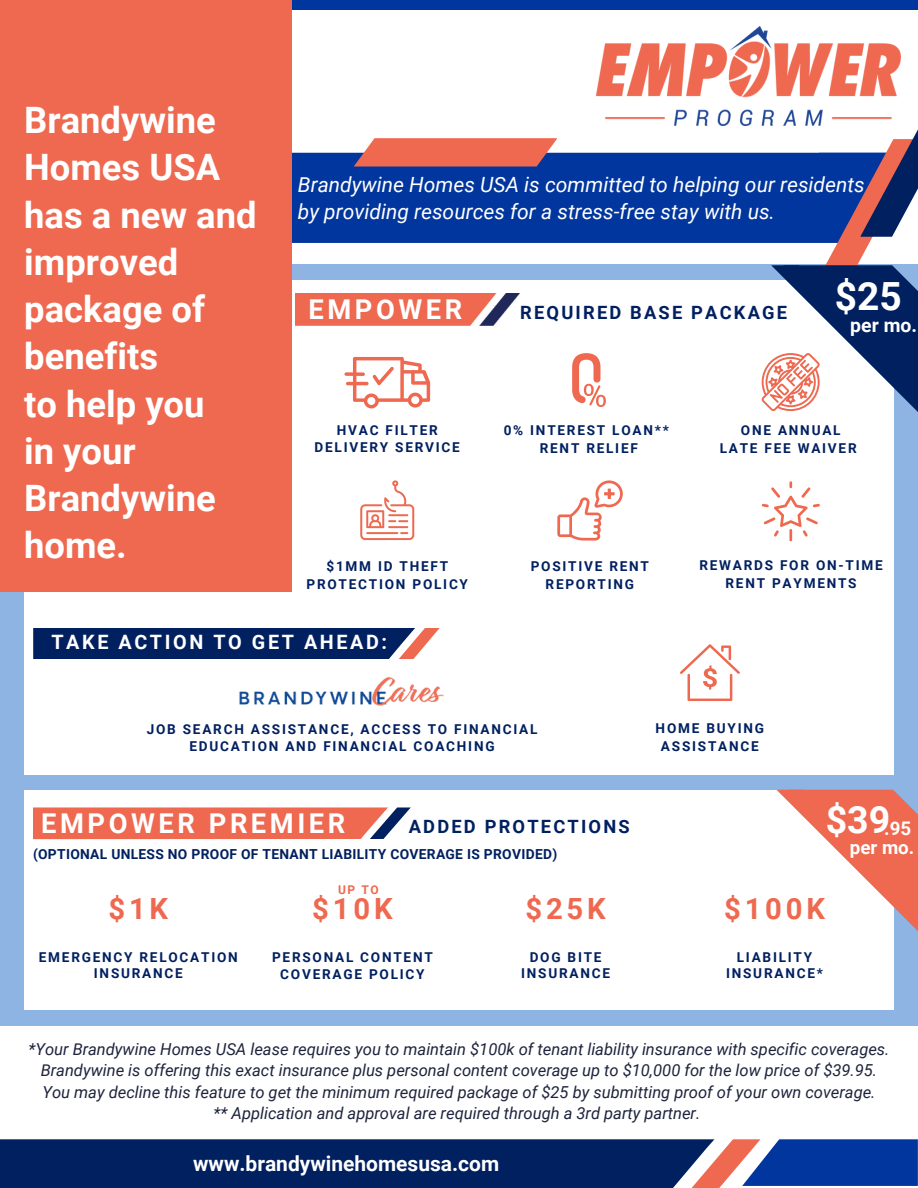
<style>
.page{position:relative;width:918px;height:1188px;background:#fff}
.page>*{position:absolute;margin:0;border:0;box-sizing:border-box;transform-origin:0 0}
.t1{font:700 38.85px "Roboto";color:#fff}
.t2{font:700 37.5px "Roboto";color:#fff}
.t3{font:700 36.3px/47.2px "Roboto";color:#fff}
.t4{font:700 29.25px "Roboto";letter-spacing:.13em;color:#ee6950}
.t5{font:700 27.3px "Roboto";letter-spacing:.13em;color:#fff}
.t6{font:italic 21px/27px "Roboto";color:#fff}
.t7{font:700 21px "Roboto";color:#fff}
.t8{font:700 19.8px "Roboto";letter-spacing:.13em;color:#fff}
.t9{font:700 19.5px "Roboto";color:#fff}
.t10{font:700 18.75px "Roboto";color:#fff}
.t11{font:700 18.3px "Roboto";letter-spacing:.12em;color:#002060}
.t12{font:italic 16.5px/21.3px "Roboto";color:#1e243c;text-align:center}
.t13{font:700 13.8px "Roboto";letter-spacing:.02em;color:#002060}
.t14{font:700 13.65px/17.9px "Roboto";letter-spacing:.13em;color:#002060;text-align:center}
.t15{font:700 12px "Roboto";color:#ee6950}
</style>
<div class="page">
<div style="left:0;top:265px;width:918px;height:760px;background:#8db4e2"></div>
<div style="left:25px;top:791px;width:869px;height:219px;background:#fff"></div>
<div style="left:24px;top:280px;width:869px;height:495px;background:#fff"></div>
<div style="left:292px;top:153px;width:470px;height:90px;background:#00369d"></div>
<img style="left:596px;top:27px;width:305px;height:99px">
<div style="left:0;top:0;width:918px;height:10px;background:#00369d"></div>
<svg style="left:762px;top:100px;width:156px;height:319px"></svg>
<svg style="left:0;top:1139px;width:918px;height:49px;background:#153272"></svg>
<svg style="left:354px;top:138px;width:203px;height:29px;background:#df6e5e"></svg>
<svg style="left:344px;top:357px;width:86px;height:51px"></svg>
<svg style="left:762px;top:481px;width:58px;height:60px"></svg>
<svg style="left:557px;top:480px;width:66px;height:61px"></svg>
<svg style="left:360px;top:480px;width:54px;height:60px"></svg>
<svg style="left:572px;top:353px;width:34px;height:54px"></svg>
<svg style="left:680px;top:644px;width:60px;height:57px"></svg>
<div style="left:0;top:0;width:292px;height:592px;background:#ee6950"></div>
<svg style="left:33px;top:808px;width:378px;height:31px;background:#e66f5b"></svg>
<svg style="left:33px;top:628px;width:407px;height:31px;background:#172f68"></svg>
<img style="left:239px;top:676px;width:205px;height:30px">
<svg style="left:776px;top:790px;width:142px;height:141px"></svg>
<img style="left:295px;top:294px;width:224px;height:31px">
<h3 class="t3" style="left:24px;top:97px;width:234px">Brandywine<br>Homes USA has a new and improved package of benefits<br>to help you<br>in your<br>Brandywine home.</h3>
<p class="t6" style="left:298px;top:172px;width:568px">Brandywine Homes USA is committed to helping our residents by providing resources for a stress-free stay with us.</p>
<h3 class="t5" style="left:309px;top:294px;width:155px">EMPOWER</h3>
<p class="t14" style="left:315px;top:421px;width:147px;line-height:17.2px">HVAC FILTER<br>DELIVERY SERVICE</p>
<p class="t11" style="left:520px;top:302px;width:268px">REQUIRED BASE PACKAGE</p>
<h1 class="t1" style="left:835px;top:274px;width:68px">$25</h1>
<p class="t9" style="left:850px;top:314px;width:68px">per mo.</p>
<p class="t14" style="left:504px;top:421px;width:167px">0% INTEREST LOAN**<br>RENT RELIEF</p>
<p class="t14" style="left:720px;top:421px;width:138px">ONE ANNUAL<br>LATE FEE WAIVER</p>
<p class="t14" style="left:307px;top:557px;width:163px">$1MM ID THEFT<br>PROTECTION POLICY</p>
<p class="t14" style="left:531px;top:557px;width:120px">POSITIVE RENT<br>REPORTING</p>
<p class="t14" style="left:699px;top:556px;width:185px">REWARDS FOR ON-TIME<br>RENT PAYMENTS</p>
<p class="t8" style="left:51px;top:631px;width:337px">TAKE ACTION TO GET AHEAD:</p>
<p class="t14" style="left:147px;top:721px;width:392px;line-height:16.8px">JOB SEARCH ASSISTANCE, ACCESS TO FINANCIAL<br>EDUCATION AND FINANCIAL COACHING</p>
<p class="t14" style="left:656px;top:720px;width:110px">HOME BUYING<br>ASSISTANCE</p>
<h2 class="t2" style="left:826px;top:798px;width:66px">$39</h2>
<p class="t10" style="left:850px;top:837px;width:66px">per mo.</p>
<h3 class="t5" style="left:41px;top:808px;width:305px">EMPOWER PREMIER</h3>
<p class="t11" style="left:409px;top:816px;width:222px">ADDED PROTECTIONS</p>
<p class="t10" style="left:884px;top:818px;width:28px">.95</p>
<p class="t13" style="left:33px;top:846px;width:526px">(OPTIONAL UNLESS NO PROOF OF TENANT LIABILITY COVERAGE IS PROVIDED)</p>
<h3 class="t4" style="left:109px;top:892px;width:61px">$1K</h3>
<p class="t14" style="left:39px;top:949px;width:200px;line-height:16.8px">EMERGENCY RELOCATION<br>INSURANCE</p>
<p class="t15" style="left:338px;top:883px;width:42px">UP TO</p>
<h3 class="t4" style="left:312px;top:892px;width:82px">$10K</h3>
<p class="t14" style="left:272px;top:949px;width:162px;line-height:16.8px">PERSONAL CONTENT<br>COVERAGE POLICY</p>
<h3 class="t4" style="left:525px;top:892px;width:82px">$25K</h3>
<p class="t14" style="left:521px;top:949px;width:90px;line-height:16.8px">DOG BITE<br>INSURANCE</p>
<h3 class="t4" style="left:724px;top:892px;width:102px">$100K</h3>
<p class="t14" style="left:726px;top:949px;width:98px;line-height:16.8px">LIABILITY<br>INSURANCE*</p>
<p class="t12" style="left:28px;top:1039px;width:863px">*Your Brandywine Homes USA lease requires you to maintain $100k of tenant liability insurance with specific coverages.<br>Brandywine is offering this exact insurance plus personal content coverage up to $10,000 for the low price of $39.95.<br>You may decline this feature to get the minimum required package of $25 by submitting proof of your own coverage.<br>** Application and approval are required through a 3rd party partner.</p>
<p class="t7" style="left:193px;top:1152px;width:308px">www.brandywinehomesusa.com</p>
</div>
